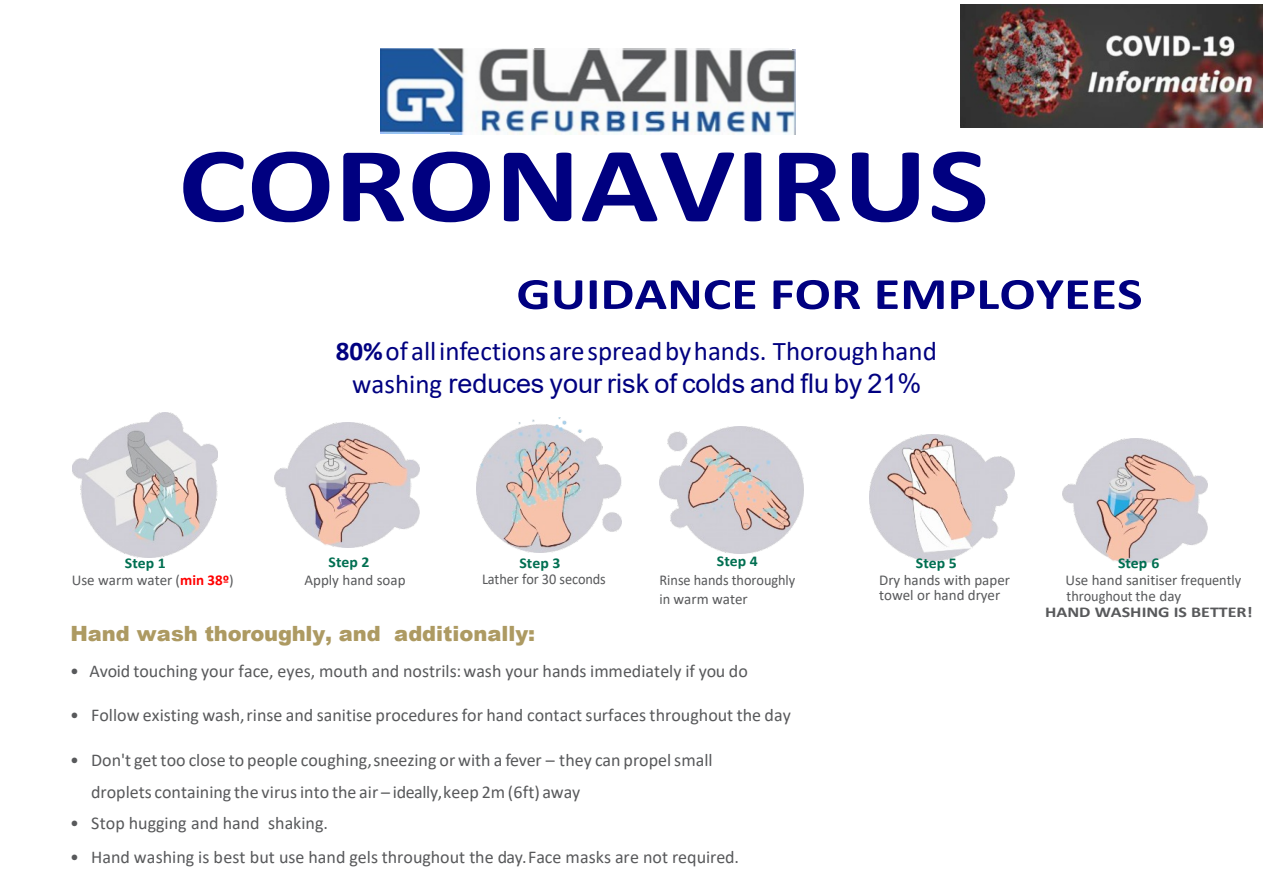
<style>
.page{position:relative;width:1263px;height:893px;background:#fff}
.page>*{position:absolute;margin:0;border:0;box-sizing:border-box;transform-origin:0 0}
.t1{font:700 108px "Calibri";color:#000080;scale:1.2 1}
.t2{font:700 45px "Calibri";color:#000080;scale:1.2 1}
.t3{font:27px "Calibri";color:#000080}
.t4{font:27px "Arial";color:#000080}
.t5{font:900 21px "Arial";color:#ad9a62}
.t6{font:18px/32.2px "Calibri";color:#58595b}
.t7{font:15px/15px "Calibri";color:#58595b}
.t8{font:15px/18.3px "Calibri";color:#58595b;scale:.95 1}
.t9{font:700 15px "Calibri";color:#006f51;scale:1.05 1}
.t10{font:700 15px "Calibri";color:#58595b;scale:1.2 1}
.s1{font-weight:700}
.s2{font-family:"Calibri"}
.s3{font-weight:700;color:#f00}
</style>
<div class="page">
<img style="left:380px;top:48px;width:416px;height:87px">
<img style="left:960px;top:5px;width:303px;height:123px">
<img style="left:73px;top:412px;width:145px;height:145px">
<img style="left:275px;top:423px;width:144px;height:124px">
<img style="left:476px;top:418px;width:145px;height:134px">
<img style="left:659px;top:426px;width:145px;height:128px">
<img style="left:870px;top:434px;width:144px;height:127px">
<img style="left:1063px;top:438px;width:145px;height:125px">
<h1 class="t1" style="left:178px;top:140px;width:677px">CORONAVIRUS</h1>
<h2 class="t2" style="left:516px;top:275px;width:523px">GUIDANCE FOR EMPLOYEES</h2>
<h3 class="t3" style="left:336px;top:340px;width:603px"><span class="s1">80%</span> of all infections are spread by hands. Thorough hand</h3>
<h3 class="t4" style="left:352px;top:373px;width:571px"><span class="s2">washing</span> reduces your risk of colds and flu by 21%</h3>
<p class="t9" style="left:125px;top:556px;width:40px">Step 1</p>
<p class="t9" style="left:519px;top:556px;width:40px">Step 3</p>
<p class="t9" style="left:717px;top:555px;width:40px">Step 4</p>
<p class="t9" style="left:916px;top:557px;width:40px">Step 5</p>
<p class="t9" style="left:1118px;top:557px;width:41px">Step 6</p>
<p class="t7" style="left:72px;top:574px;width:163px">Use warm water (<span class="s3">min 38º</span>)</p>
<p class="t9" style="left:329px;top:555px;width:40px">Step 2</p>
<p class="t8" style="left:482px;top:571px;width:132px">Lather for 30 seconds</p>
<p class="t8" style="left:659px;top:572px;width:144px">Rinse hands thoroughly in warm water</p>
<p class="t7" style="left:879px;top:574px;width:132px">Dry hands with paper towel or hand dryer</p>
<p class="t7" style="left:1065px;top:573px;width:177px">Use hand sanitiser frequently</p>
<p class="t10" style="left:1045px;top:606px;width:174px">HAND WASHING IS BETTER!</p>
<p class="t7" style="left:304px;top:574px;width:103px">Apply hand soap</p>
<p class="t8" style="left:1067px;top:588px;width:122px">throughout the day</p>
<p class="t5" style="left:70px;top:626px;width:466px">Hand wash thoroughly, and additionally:</p>
<p class="t6" style="left:70px;top:656px;width:679px">• Avoid touching your face, eyes, mouth and nostrils: wash your hands immediately if you do</p>
<p class="t6" style="left:70px;top:700px;width:722px">• Follow existing wash, rinse and sanitise procedures for hand contact surfaces throughout the day</p>
<p class="t6" style="left:91px;top:745px;width:623px;text-indent:-21px">• Don't get too close to people coughing, sneezing or with a fever – they can propel small droplets containing the virus into the air – ideally, keep 2m (6ft) away</p>
<p class="t6" style="left:70px;top:809px;width:259px">• Stop hugging and hand shaking.</p>
<p class="t6" style="left:70px;top:842px;width:670px">• Hand washing is best but use hand gels throughout the day. Face masks are not required.</p>
</div>
